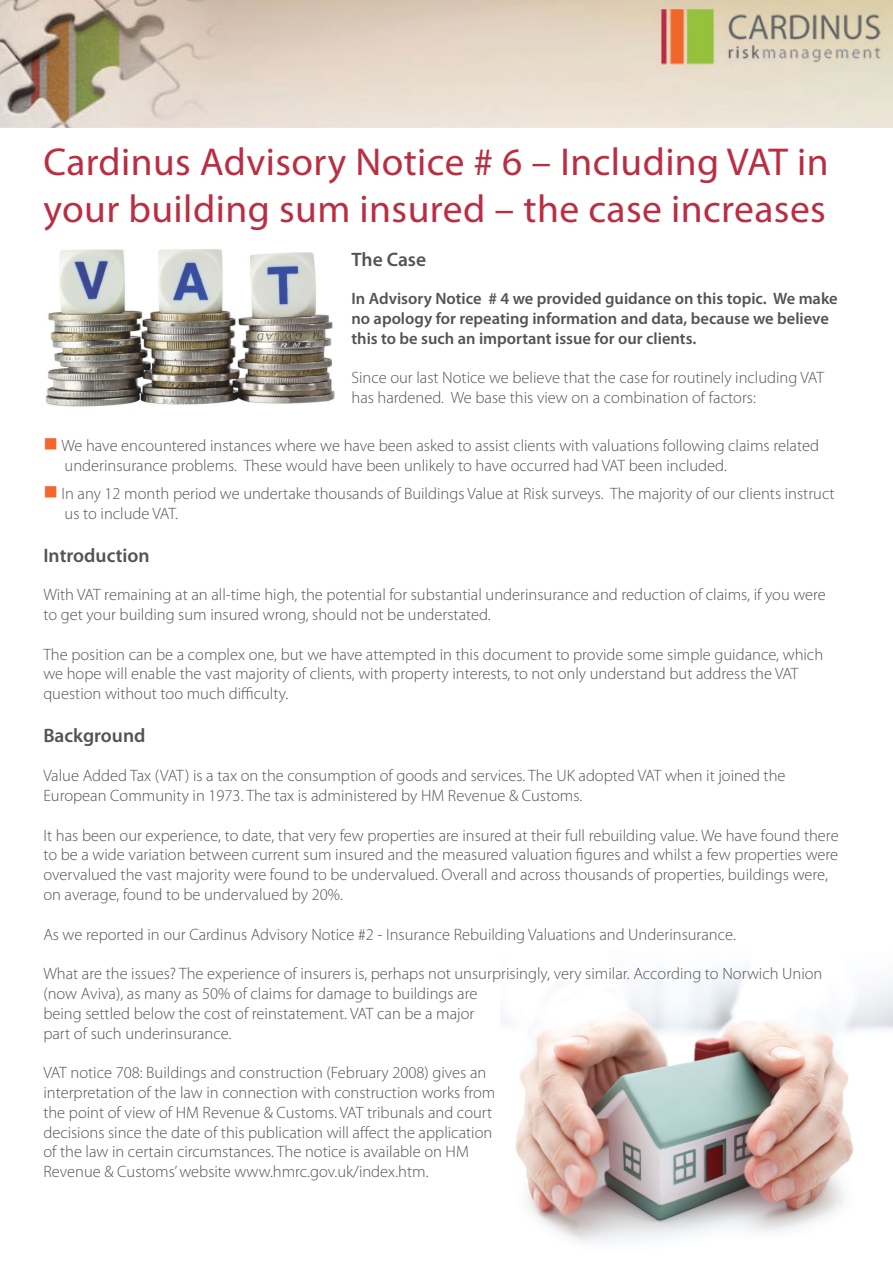
<style>
.page{position:relative;width:893px;height:1263px;background:#fff}
.page>*{position:absolute;margin:0;border:0;box-sizing:border-box;transform-origin:0 0}
.t1{font:39px/46.8px "Myriad Pro";letter-spacing:.01em;color:#bb2d42}
.t2{font:600 19.5px "Myriad Pro";color:#535354}
.t3{font:300 16.5px/19.8px "Myriad Pro";color:#535354}
.t4{font:600 16.5px/19.8px "Myriad Pro";color:#535354}
</style>
<div class="page">
<img style="left:501px;top:968px;width:392px;height:274px">
<img style="left:0;top:0;width:893px;height:128px">
<img style="left:45px;top:249px;width:290px;height:158px">
<h1 class="t1" style="left:43px;top:138px;width:787px">Cardinus Advisory Notice # 6 – Including VAT in your building sum insured – the case increases</h1>
<p class="t2" style="left:351px;top:247px;width:76px">The Case</p>
<p class="t4" style="left:351px;top:288px;width:488px">In Advisory Notice # 4 we provided guidance on this topic. We make no apology for repeating information and data, because we believe this to be such an important issue for our clients.</p>
<p class="t3" style="left:351px;top:368px;width:474px">Since our last Notice we believe that the case for routinely including VAT has hardened. We base this view on a combination of factors:</p>
<p class="t3" style="left:61px;top:436px;width:759px">We have encountered instances where we have been asked to assist clients with valuations following claims related underinsurance problems. These would have been unlikely to have occurred had VAT been included.</p>
<p class="t3" style="left:61px;top:484px;width:775px">In any 12 month period we undertake thousands of Buildings Value at Risk surveys. The majority of our clients instruct us to include VAT.</p>
<p class="t2" style="left:43px;top:543px;width:108px">Introduction</p>
<p class="t3" style="left:43px;top:585px;width:784px">With VAT remaining at an all-time high, the potential for substantial underinsurance and reduction of claims, if you were to get your building sum insured wrong, should not be understated.</p>
<p class="t3" style="left:43px;top:644px;width:781px">The position can be a complex one, but we have attempted in this document to provide some simple guidance, which we hope will enable the vast majority of clients, with property interests, to not only understand but address the VAT question without too much difficulty.</p>
<p class="t2" style="left:43px;top:723px;width:104px">Background</p>
<p class="t3" style="left:43px;top:766px;width:744px">Value Added Tax (VAT) is a tax on the consumption of goods and services. The UK adopted VAT when it joined the<br>European Community in 1973. The tax is administered by HM Revenue &amp; Customs.</p>
<p class="t3" style="left:43px;top:825px;width:797px">It has been our experience, to date, that very few properties are insured at their full rebuilding value. We have found there to be a wide variation between current sum insured and the measured valuation figures and whilst a few properties were overvalued the vast majority were found to be undervalued. Overall and across thousands of properties, buildings were, on average, found to be undervalued by 20%.</p>
<p class="t3" style="left:43px;top:924px;width:694px">As we reported in our Cardinus Advisory Notice #2 - Insurance Rebuilding Valuations and Underinsurance.</p>
<p class="t3" style="left:43px;top:964px;width:781px">What are the issues? The experience of insurers is, perhaps not unsurprisingly, very similar. According to Norwich Union (now Aviva), as many as 50% of claims for damage to buildings are<br>being settled below the cost of reinstatement. VAT can be a major<br>part of such underinsurance.</p>
<p class="t3" style="left:43px;top:1063px;width:453px">VAT notice 708: Buildings and construction (February 2008) gives an interpretation of the law in connection with construction works from the point of view of HM Revenue &amp; Customs. VAT tribunals and court decisions since the date of this publication will affect the application of the law in certain circumstances. The notice is available on HM Revenue &amp; Customs’ website www.hmrc.gov.uk/index.htm.</p>
</div>
